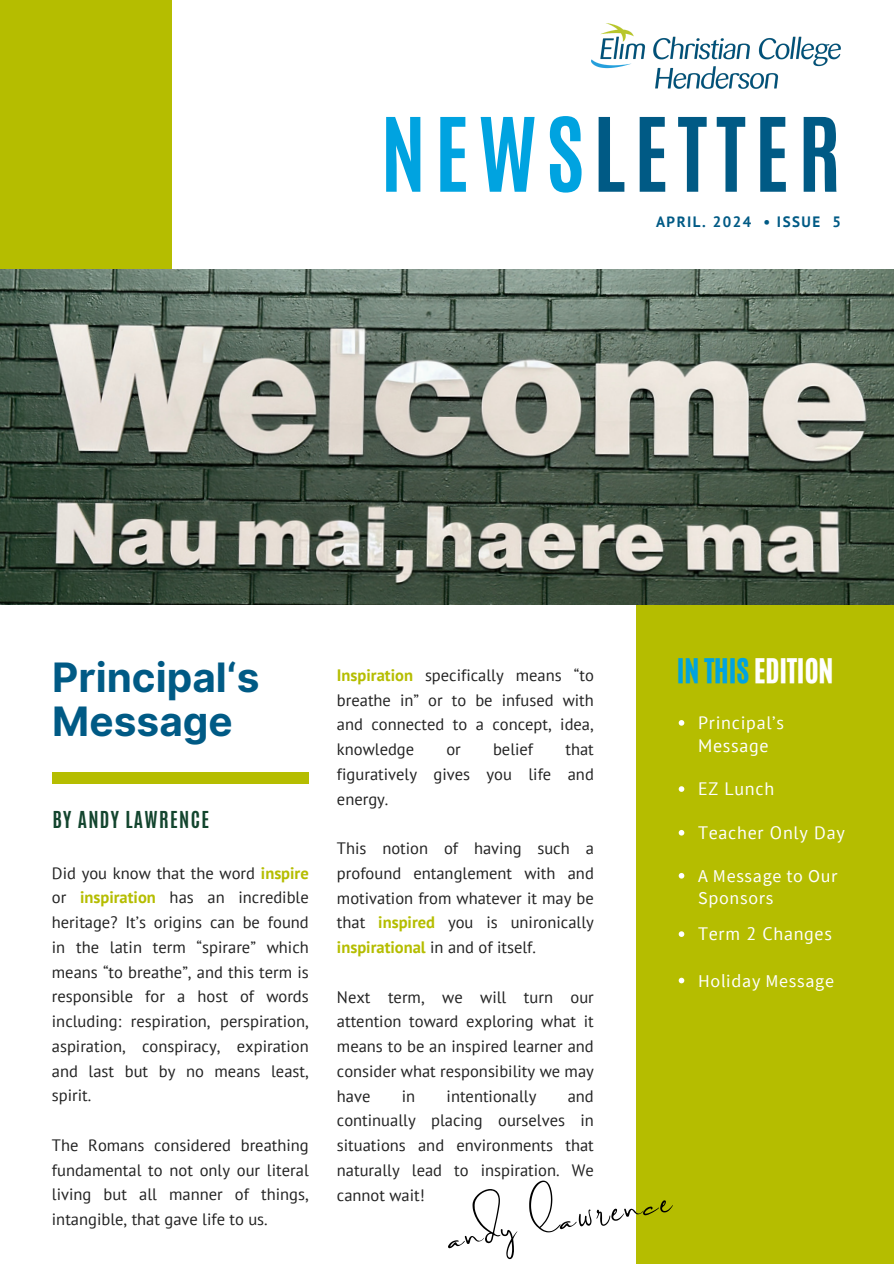
<style>
.page{position:relative;width:894px;height:1264px;background:#fff}
.page>*{position:absolute;margin:0;border:0;box-sizing:border-box;transform-origin:0 0}
.t1{font:700 87px "Antonio";letter-spacing:.1em;color:#005a85}
.t2{font:46.5px "Brilliant Signature 1";color:#000}
.t3{font:700 40.5px/43.8px "Inter";color:#005a85}
.t4{font:28.5px "CA Generated";color:#fff}
.t5{font:700 19.5px "Antonio";letter-spacing:.07em;color:#13452e}
.t6{font:18px/22.5px "PT Sans";letter-spacing:.04em;color:#fff}
.t7{font:18px/22.5px "Source Sans Pro";letter-spacing:.04em;color:#fff}
.t8{font:16.5px/24.8px "PT Sans";color:#222;text-align:justify}
.t9{font:700 15px "PT Sans";letter-spacing:.1em;color:#005a85}
.s1{color:#00a3e0}
.s2{font-weight:700;color:#b5bd00}
</style>
<div class="page">
<div style="left:635px;top:601px;width:258px;height:661px;background:#b5bd00"></div>
<div style="left:0;top:0;width:172px;height:290px;background:#b5bd00"></div>
<div style="left:52px;top:772px;width:257px;height:11px;background:#b5bd00"></div>
<img style="left:591px;top:24px;width:249px;height:65px">
<img style="left:0;top:269px;width:893px;height:336px">
<svg style="left:678px;top:873px;width:6px;height:5px"></svg>
<svg style="left:678px;top:786px;width:6px;height:5px"></svg>
<svg style="left:678px;top:720px;width:6px;height:5px"></svg>
<svg style="left:678px;top:830px;width:6px;height:5px"></svg>
<svg style="left:678px;top:931px;width:6px;height:5px"></svg>
<svg style="left:678px;top:977px;width:6px;height:6px"></svg>
<p class="t1" style="left:380px;top:92px;width:462px"><span class="s1">NEWS</span>LETTER</p>
<p class="t9" style="left:655px;top:212px;width:186px">APRIL. 2024 • ISSUE 5</p>
<p class="t3" style="left:52px;top:655px;width:209px">Principal‘s<br>Message</p>
<p class="t5" style="left:52px;top:805px;width:158px">BY ANDY LAWRENCE</p>
<p class="t8" style="left:52px;top:860px;width:258px">Did you know that the word <span class="s2">inspire </span>or <span class="s2">inspiration</span> has an incredible heritage? It’s origins can be found in the latin term “spirare” which means “to breathe”, and this term is responsible for a host of words including: respiration, perspiration, aspiration, conspiracy, expiration and last but by no means least, spirit.</p>
<h3 class="t8" style="left:52px;top:1132px;width:258px">The Romans considered breathing fundamental to not only our literal living but all manner of things, intangible, that gave life to us.</h3>
<p class="t4" style="left:676px;top:650px;width:158px"><span class="s1">IN THIS</span> EDITION</p>
<p class="t8" style="left:337px;top:662px;width:258px"><span class="s2">Inspiration</span> specifically means “to breathe in” or to be infused with and connected to a concept, idea, knowledge</p>
<p class="t6" style="left:697px;top:711px;width:87px">Principal’s<br>Message</p>
<p class="t8" style="left:446px;top:736px;width:16px">or</p>
<p class="t8" style="left:493px;top:736px;width:42px">belief</p>
<p class="t8" style="left:337px;top:736px;width:258px;text-indent:228px">that figuratively gives you life and energy.</p>
<p class="t8" style="left:337px;top:835px;width:258px">This notion of having such a profound entanglement with and motivation from whatever it may be that <span class="s2">inspired</span> you is unironically <span class="s2">inspirational</span> in and of itself.</p>
<h5 class="t8" style="left:337px;top:984px;width:258px">Next term, we will turn our attention toward exploring what it means to be an inspired learner and consider what responsibility we may have</h5>
<h4 class="t6" style="left:697px;top:777px;width:78px">EZ Lunch</h4>
<p class="t6" style="left:697px;top:821px;width:148px">Teacher Only Day</p>
<p class="t7" style="left:697px;top:864px;width:141px">A Message to Our<br>Sponsors</p>
<p class="t6" style="left:697px;top:922px;width:135px">Term 2 Changes</p>
<h2 class="t7" style="left:697px;top:969px;width:137px">Holiday Message</h2>
<h5 class="t8" style="left:401px;top:1083px;width:15px">in</h5>
<h5 class="t8" style="left:446px;top:1083px;width:91px">intentionally</h5>
<h5 class="t8" style="left:337px;top:1083px;width:258px;text-indent:231px">and continually placing ourselves in situations and environments that naturally lead to inspiration. We cannot wait!</h5>
<p class="t2" style="left:445px;top:1214px;width:227px;rotate:-10deg">andy lawrence</p>
</div>
